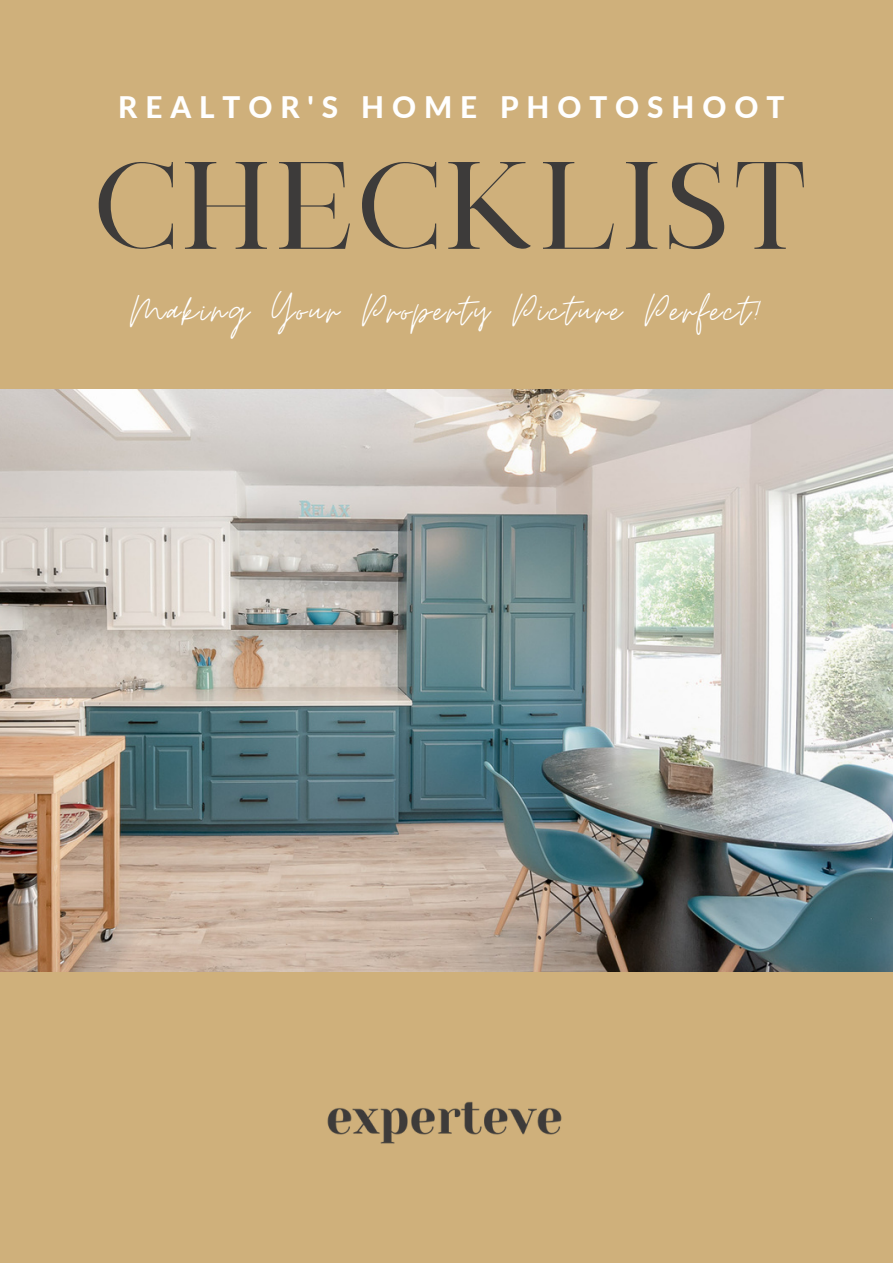
<style>
.page{position:relative;width:893px;height:1264px;background:#fff}
.page>*{position:absolute;margin:0;border:0;box-sizing:border-box;transform-origin:0 0}
.t1{font:120.6px "South Korea";color:#3d3b3a}
.t2{font:47.7px "Moon Time";letter-spacing:.055em;color:#fff}
.t3{font:800 29.7px "Lato";letter-spacing:.265em;color:#fff}
</style>
<div class="page">
<div style="left:0;top:0;width:892px;height:1262px;background:#cfb07b"></div>
<img style="left:0;top:389px;width:892px;height:582px">
<img style="left:327px;top:1101px;width:235px;height:43px">
<p class="t3" style="left:118px;top:88px;width:667px">REALTOR'S HOME PHOTOSHOOT</p>
<p class="t1" style="left:93px;top:152px;width:718px">CHECKLIST</p>
<p class="t2" style="left:130px;top:281px;width:634px">Making Your Property Picture Perfect!</p>
</div>
